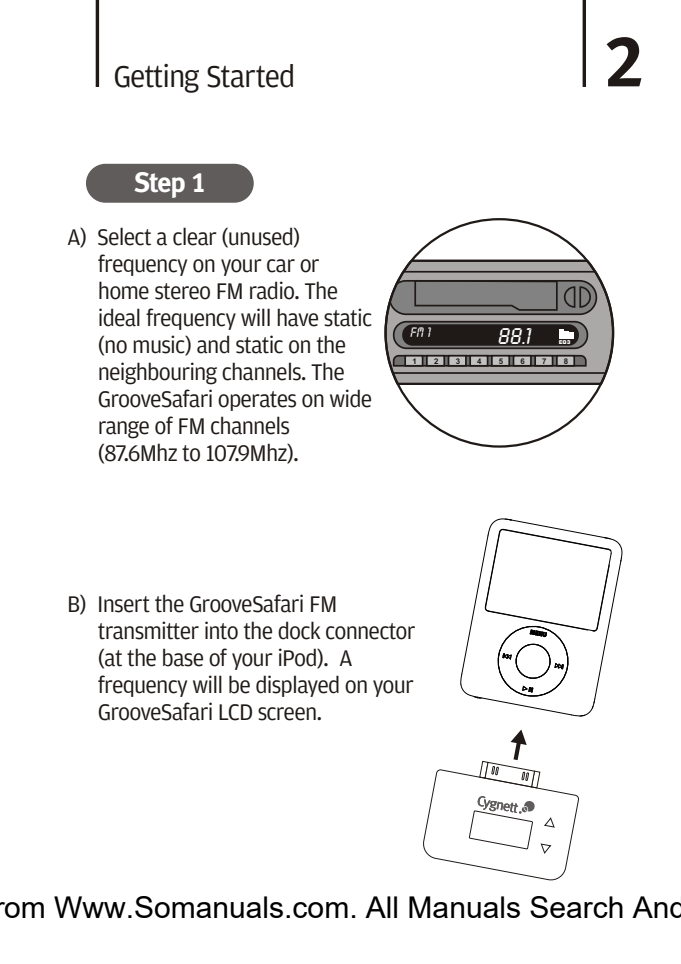
<style>
.page{position:relative;width:681px;height:964px;background:#fff}
.page>*{position:absolute;margin:0;border:0;box-sizing:border-box;transform-origin:0 0}
.t1{font:72.8px "Meta Bold LF";color:#1f1a17}
.t2{font:32px "Amplitude";letter-spacing:-.035em;color:#1f1a17}
.t3{font:30px "Arial";color:#000}
.t4{font:28px "Meta Bold LF";color:#fff}
.t5{font:24px/27.2px "Amplitude";letter-spacing:-.035em;color:#1f1a17}
.t6{font:24px "Lcd D";color:#fff}
.t7{font:14.4px "Lcd D";color:#fff}
.t8{font:700 8px "Arial";color:#1f1a17}
.t9{font:700 5.2px "Square 721 Blk";color:#fff}
</style>
<div class="page">
<div style="left:86px;top:164px;width:168px;height:39px;background:#615c5c;border-radius:19px"></div>
<hr style="left:582px;top:0;width:3px;height:87px;background:#1f1a17">
<hr style="left:96px;top:0;width:3px;height:87px;background:#1f1a17">
<svg style="left:387px;top:258px;width:228px;height:128px;fill:#aba8a8"></svg>
<svg style="left:392px;top:354px;width:195px;height:13px;background:#787574"></svg>
<svg style="left:392px;top:321px;width:196px;height:28px;background:#585654"></svg>
<hr style="left:411px;top:260px;width:176px;height:2px;background:#1f1a17">
<hr style="left:397px;top:383px;width:204px;height:2px;background:#1f1a17">
<div style="left:402px;top:324px;width:176px;height:22px;background:#1f1a17;border-radius:10px"></div>
<svg style="left:388px;top:279px;width:209px;height:37px;background:#757373"></svg>
<div style="left:558px;top:329px;width:5px;height:10px;background:#fff"></div>
<div style="left:563px;top:331px;width:5px;height:8px;background:#fff"></div>
<svg style="left:569px;top:332px;width:4px;height:7px"></svg>
<hr style="left:403px;top:271px;width:192px;height:2px;background:#1f1a17">
<hr style="left:392px;top:372px;width:213px;height:2px;background:#1f1a17">
<svg style="left:423px;top:729px;width:155px;height:152px"></svg>
<svg style="left:460px;top:518px;width:162px;height:199px"></svg>
<h2 class="t2" style="left:113px;top:61px;width:183px">Getting Started</h2>
<p class="t4" style="left:134px;top:166px;width:74px">Step 1</p>
<p class="t5" style="left:98px;top:224px;width:276px;text-indent:-31px">A) Select a clear (unused) frequency on your car or home stereo FM radio. The ideal frequency will have static (no music) and static on the neighbouring channels. The<br>GrooveSafari operates on wide range of FM channels (87.6Mhz to 107.9Mhz).</p>
<h1 class="t1" style="left:604px;top:18px;width:42px">2</h1>
<p class="t7" style="left:409px;top:323px;width:22px">FM 1</p>
<p class="t6" style="left:497px;top:322px;width:35px">88.1</p>
<p class="t9" style="left:558px;top:339px;width:13px">EQ3</p>
<p class="t8" style="left:412px;top:358px;width:6px">1</p>
<p class="t8" style="left:434px;top:358px;width:6px">2</p>
<p class="t8" style="left:455px;top:358px;width:6px">3</p>
<p class="t8" style="left:477px;top:358px;width:6px">4</p>
<p class="t8" style="left:498px;top:358px;width:6px">5</p>
<p class="t8" style="left:520px;top:358px;width:6px">6</p>
<p class="t8" style="left:542px;top:358px;width:6px">7</p>
<p class="t8" style="left:563px;top:358px;width:6px">8</p>
<p class="t5" style="left:98px;top:591px;width:319px;text-indent:-31px">B) Insert the GrooveSafari FM transmitter into the dock connector (at the base of your iPod). A frequency will be displayed on your<br>GrooveSafari LCD screen.</p>
<p class="t3" style="left:-6px;top:890px;width:693px">rom Www.Somanuals.com. All Manuals Search And</p>
</div>
